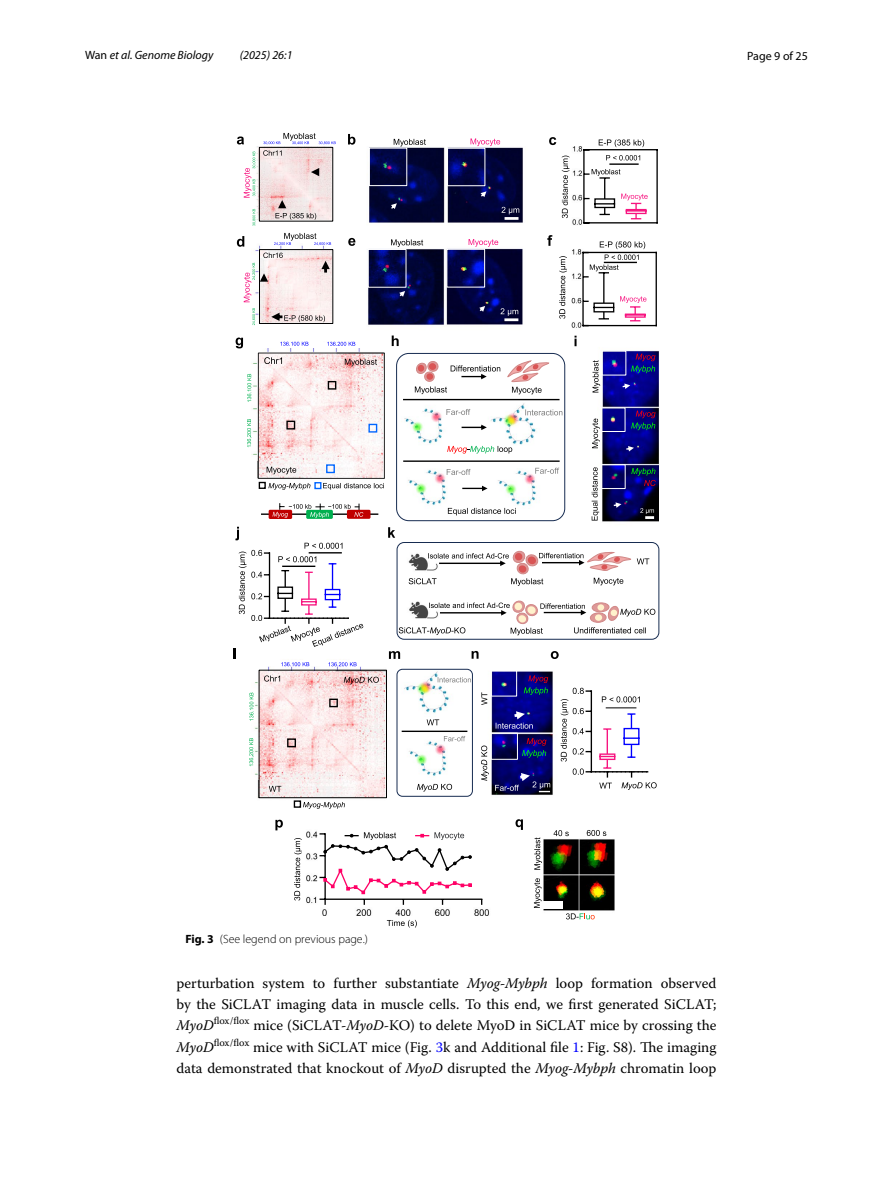
<style>
.page{position:relative;width:893px;height:1187px;background:#fff}
.page>*{position:absolute;margin:0;border:0;box-sizing:border-box;transform-origin:0 0}
.t1{font:14.7px/21.3px "Warnock Pro";color:#000;text-align:justify}
.t2{font:italic 12px "Myriad Pro";color:#000}
.t3{font:300 12px "Myriad Pro";color:#000}
.t4{font:12px "Myriad Pro";color:#000}
.s1{font-style:normal}
.s2{font-weight:700}
.s3{font-style:italic}
.s4{color:#00f}
</style>
<div class="page">
<img style="left:252px;top:146px;width:406px;height:769px">
<hr style="left:583px;top:149px;width:75px;height:1px;background:#000">
<hr style="left:656px;top:149px;width:2px;height:74px;background:#000">
<hr style="left:583px;top:222px;width:75px;height:1px;background:#000">
<hr style="left:583px;top:149px;width:2px;height:74px;background:#000">
<svg style="left:551px;top:651px;width:8px;height:8px"></svg>
<svg style="left:236px;top:337px;width:7px;height:11px"></svg>
<svg style="left:561px;top:687px;width:96px;height:103px"></svg>
<svg style="left:522px;top:738px;width:24px;height:19px"></svg>
<svg style="left:481px;top:745px;width:8px;height:35px"></svg>
<div style="left:491px;top:670px;width:26px;height:26px;border:1px solid #fff"></div>
<svg style="left:496px;top:711px;width:37px;height:17px"></svg>
<svg style="left:481px;top:692px;width:6px;height:13px"></svg>
<div style="left:491px;top:732px;width:27px;height:27px;border:1px solid #fff"></div>
<svg style="left:524px;top:675px;width:24px;height:20px"></svg>
<svg style="left:495px;top:773px;width:55px;height:19px"></svg>
<svg style="left:640px;top:508px;width:14px;height:11px"></svg>
<svg style="left:592px;top:467px;width:7px;height:53px"></svg>
<div style="left:601px;top:464px;width:25px;height:25px;border:1px solid #fff"></div>
<svg style="left:631px;top:468px;width:25px;height:18px"></svg>
<img style="left:592px;top:350px;width:64px;height:101px">
<svg style="left:614px;top:502px;width:7px;height:6px"></svg>
<hr style="left:261px;top:513px;width:117px;height:2px;background:#000">
<div style="left:269px;top:509px;width:23px;height:10px;background:#c00000;border-radius:2px"></div>
<svg style="left:306px;top:510px;width:27px;height:9px"></svg>
<div style="left:347px;top:509px;width:23px;height:10px;background:#c00000;border-radius:2px"></div>
<div style="left:258px;top:352px;width:127px;height:127px;border:1px solid #262626"></div>
<div style="left:259px;top:482px;width:7px;height:7px;border:1px solid #000"></div>
<div style="left:261px;top:342px;width:120px;height:5px;background:#fff"></div>
<svg style="left:280px;top:342px;width:28px;height:4px"></svg>
<svg style="left:327px;top:342px;width:28px;height:4px"></svg>
<svg style="left:247px;top:419px;width:5px;height:28px"></svg>
<svg style="left:247px;top:374px;width:4px;height:28px"></svg>
<svg style="left:264px;top:357px;width:18px;height:7px"></svg>
<svg style="left:417px;top:783px;width:35px;height:8px"></svg>
<svg style="left:444px;top:735px;width:21px;height:6px"></svg>
<div style="left:397px;top:668px;width:76px;height:128px;border:1px solid #172c51;border-radius:6px"></div>
<svg style="left:447px;top:446px;width:65px;height:7px"></svg>
<svg style="left:507px;top:359px;width:44px;height:35px"></svg>
<svg style="left:446px;top:409px;width:24px;height:6px"></svg>
<svg style="left:525px;top:409px;width:37px;height:6px"></svg>
<svg style="left:448px;top:508px;width:68px;height:7px"></svg>
<svg style="left:447px;top:469px;width:24px;height:6px"></svg>
<svg style="left:462px;top:424px;width:25px;height:6px"></svg>
<svg style="left:535px;top:467px;width:24px;height:7px"></svg>
<svg style="left:462px;top:485px;width:26px;height:6px"></svg>
<hr style="left:403px;top:399px;width:156px;height:1px;background:#000">
<svg style="left:415px;top:361px;width:85px;height:33px"></svg>
<div style="left:396px;top:353px;width:169px;height:168px;border:1px solid #172c51;border-radius:12px"></div>
<hr style="left:403px;top:460px;width:157px;height:2px;background:#000">
<hr style="left:324px;top:898px;width:158px;height:1px;background:#000">
<svg style="left:387px;top:919px;width:30px;height:8px"></svg>
<svg style="left:319px;top:832px;width:153px;height:72px"></svg>
<svg style="left:294px;top:838px;width:8px;height:62px"></svg>
<svg style="left:566px;top:913px;width:29px;height:6px"></svg>
<div style="left:543px;top:900px;width:20px;height:8px;background:#fff"></div>
<svg style="left:534px;top:837px;width:8px;height:32px"></svg>
<svg style="left:534px;top:878px;width:8px;height:29px"></svg>
<svg style="left:553px;top:830px;width:16px;height:6px"></svg>
<svg style="left:587px;top:829px;width:19px;height:6px"></svg>
<svg style="left:392px;top:335px;width:7px;height:11px"></svg>
<svg style="left:574px;top:335px;width:3px;height:11px"></svg>
<svg style="left:388px;top:527px;width:7px;height:10px"></svg>
<svg style="left:275px;top:819px;width:8px;height:11px"></svg>
<div style="left:262px;top:660px;width:121px;height:5px;background:#fff"></div>
<svg style="left:249px;top:738px;width:5px;height:28px"></svg>
<svg style="left:249px;top:692px;width:4px;height:28px"></svg>
<div style="left:259px;top:669px;width:128px;height:129px;border:1px solid #000"></div>
<svg style="left:286px;top:698px;width:53px;height:50px"></svg>
<svg style="left:264px;top:675px;width:16px;height:6px"></svg>
<svg style="left:303px;top:802px;width:42px;height:6px"></svg>
<div style="left:294px;top:800px;width:7px;height:7px;border:1px solid #000"></div>
<svg style="left:234px;top:526px;width:129px;height:140px"></svg>
<svg style="left:389px;top:651px;width:11px;height:8px"></svg>
<svg style="left:472px;top:651px;width:7px;height:7px"></svg>
<svg style="left:237px;top:136px;width:7px;height:8px"></svg>
<hr style="left:609px;top:163px;width:30px;height:2px;background:#000">
<svg style="left:606px;top:155px;width:34px;height:5px"></svg>
<svg style="left:391px;top:203px;width:6px;height:6px"></svg>
<svg style="left:368px;top:138px;width:132px;height:59px;background:#393b6b"></svg>
<div style="left:259px;top:147px;width:74px;height:74px;border:1px solid #000"></div>
<svg style="left:311px;top:168px;width:8px;height:8px"></svg>
<svg style="left:275px;top:200px;width:41px;height:20px"></svg>
<svg style="left:501px;top:207px;width:18px;height:13px"></svg>
<svg style="left:500px;top:308px;width:18px;height:8px"></svg>
<svg style="left:479px;top:306px;width:6px;height:6px"></svg>
<hr style="left:582px;top:252px;width:75px;height:1px;background:#000">
<hr style="left:656px;top:252px;width:1px;height:74px;background:#000">
<hr style="left:582px;top:325px;width:75px;height:1px;background:#000">
<hr style="left:582px;top:252px;width:2px;height:74px;background:#000">
<svg style="left:367px;top:239px;width:131px;height:58px"></svg>
<svg style="left:559px;top:256px;width:8px;height:63px"></svg>
<svg style="left:562px;top:155px;width:7px;height:63px"></svg>
<hr style="left:504px;top:318px;width:14px;height:3px;background:#fff">
<svg style="left:599px;top:139px;width:45px;height:8px"></svg>
<svg style="left:348px;top:134px;width:7px;height:11px"></svg>
<svg style="left:549px;top:137px;width:7px;height:8px"></svg>
<svg style="left:348px;top:238px;width:7px;height:8px"></svg>
<svg style="left:547px;top:235px;width:5px;height:11px"></svg>
<svg style="left:244px;top:151px;width:12px;height:75px"></svg>
<svg style="left:263px;top:133px;width:73px;height:23px"></svg>
<svg style="left:237px;top:233px;width:94px;height:92px"></svg>
<svg style="left:272px;top:503px;width:91px;height:15px"></svg>
<svg style="left:438px;top:677px;width:33px;height:5px"></svg>
<svg style="left:427px;top:719px;width:12px;height:6px"></svg>
<hr style="left:402px;top:730px;width:65px;height:2px;background:#000">
<svg style="left:409px;top:549px;width:240px;height:37px"></svg>
<div style="left:397px;top:542px;width:262px;height:97px;border:1px solid #172c51;border-radius:7px"></div>
<svg style="left:399px;top:599px;width:256px;height:36px"></svg>
<svg style="left:515px;top:819px;width:8px;height:10px"></svg>
<svg style="left:584px;top:169px;width:64px;height:54px"></svg>
<svg style="left:583px;top:241px;width:63px;height:84px"></svg>
<svg style="left:267px;top:380px;width:117px;height:110px"></svg>
<svg style="left:345px;top:359px;width:32px;height:7px"></svg>
<svg style="left:269px;top:785px;width:12px;height:6px"></svg>
<svg style="left:344px;top:676px;width:35px;height:8px"></svg>
<p class="t2" style="left:85px;top:48px;width:130px"><span class="s1">Wan</span> et al. Genome Biology</p>
<p class="t2" style="left:240px;top:48px;width:54px">(2025) 26:1</p>
<p class="t4" style="left:747px;top:48px;width:62px">Page 9 of 25</p>
<p class="t3" style="left:185px;top:932px;width:184px"><span class="s2">Fig. 3</span> (See legend on previous page.)</p>
<p class="t1" style="left:176px;top:972px;width:542px">perturbation system to further substantiate <span class="s3">Myog-Mybph</span> loop formation observed by the SiCLAT imaging data in muscle cells. To this end, we first generated SiCLAT; <span class="s3">MyoD</span><sup>flox/flox</sup> mice (SiCLAT-<span class="s3">MyoD</span>-KO) to delete MyoD in SiCLAT mice by crossing the <span class="s3">MyoD</span><sup>flox/flox</sup> mice with SiCLAT mice (Fig. <span class="s4">3</span>k and Additional file <span class="s4">1</span>: Fig. S8). The imaging data demonstrated that knockout of <span class="s3">MyoD</span> disrupted the <span class="s3">Myog-Mybph</span> chromatin loop</p>
</div>
